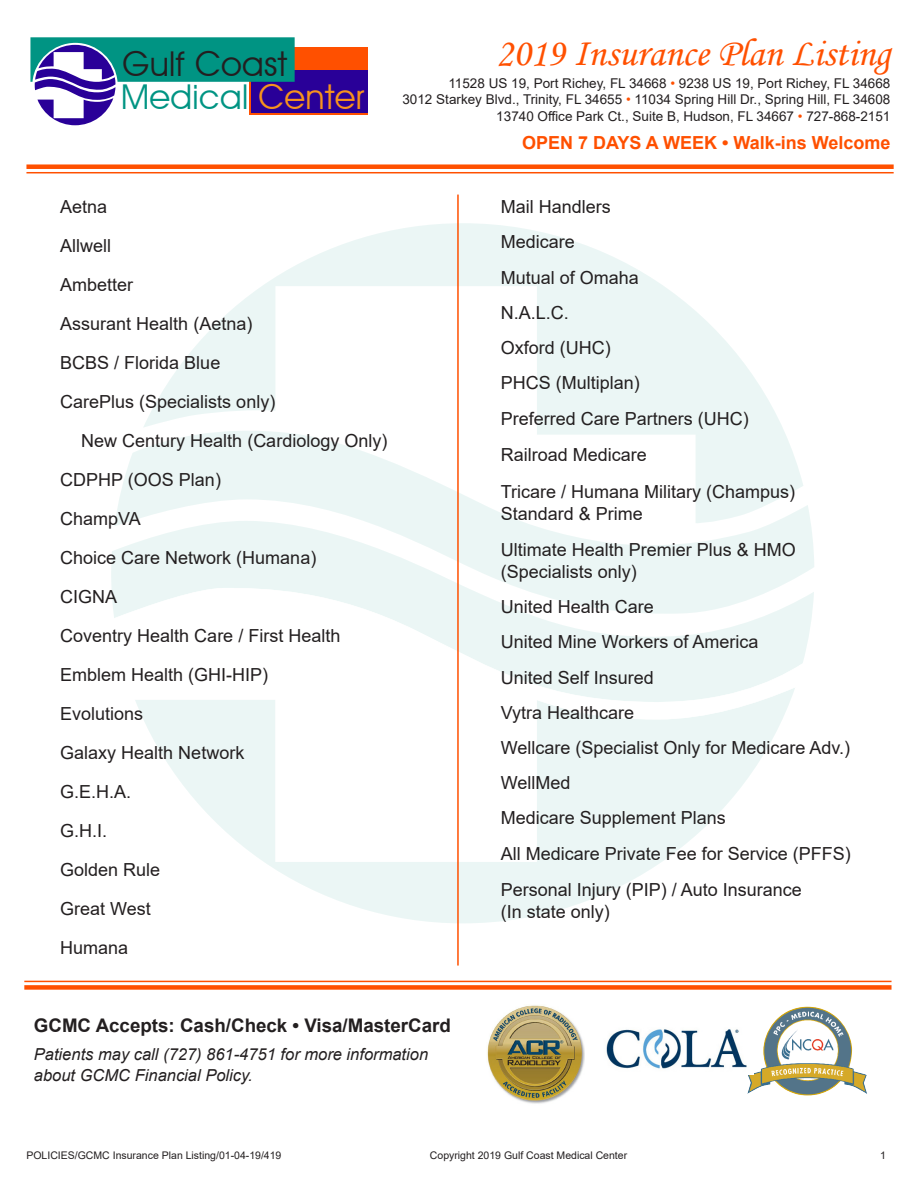
<style>
.page{position:relative;width:918px;height:1188px;background:#fff}
.page>*{position:absolute;margin:0;border:0;box-sizing:border-box;transform-origin:0 0}
.t1{font:39px "Monotype Corsiva";color:#ff5000}
.t2{font:34.2px/32.5px "Avant Garde IT Cby BT";letter-spacing:.01em;color:#231f20}
.t3{font:700 18.75px "Arial";color:#231f20}
.t4{font:18px/21.6px "Arial";color:#231f20}
.t5{font:700 18px "Arial";color:#ff5000}
.t6{font:italic 16.5px/21.6px "Arial";color:#231f20}
.t7{font:13.5px "Arial";color:#231f20}
.t8{font:10.5px "Arial";color:#231f20}
.s1{color:#009483}
.s2{color:#f7931d}
.s3{color:#ff5000}
</style>
<div class="page">
<svg style="left:145px;top:223px;width:636px;height:202px"></svg>
<svg style="left:114px;top:425px;width:700px;height:191px;fill:#ebf6f5"></svg>
<svg style="left:265px;top:862px;width:396px;height:61px;fill:#ebf6f5"></svg>
<svg style="left:114px;top:588px;width:689px;height:274px"></svg>
<div style="left:250px;top:47px;width:118px;height:67px;background:#ff5000"></div>
<div style="left:252px;top:70px;width:116px;height:43px;background:#290098"></div>
<svg style="left:30px;top:37px;width:265px;height:88px"></svg>
<img style="left:747px;top:1007px;width:120px;height:89px">
<img style="left:606px;top:1022px;width:147px;height:53px">
<img style="left:487px;top:1005px;width:98px;height:99px">
<hr style="left:24px;top:981px;width:868px;height:1px;background:#ff5000">
<div style="left:24px;top:985px;width:868px;height:5px;background:#ff5000"></div>
<hr style="left:26px;top:172px;width:868px;height:1px;background:#ff5000">
<div style="left:26px;top:164px;width:868px;height:5px;background:#ff5000"></div>
<hr style="left:457px;top:195px;width:2px;height:771px;background:#ff5000">
<p class="t2" style="left:121px;top:47px;width:245px">Gulf Coast<br><span class="s1">Medical</span> <span class="s2">Center</span></p>
<p class="t1" style="left:496px;top:30px;width:396px">2019 Insurance Plan Listing</p>
<p class="t7" style="left:448px;top:74px;width:443px">11528 US 19, Port Richey, FL 34668 <span class="s3">•</span> 9238 US 19, Port Richey, FL 34668</p>
<p class="t7" style="left:402px;top:90px;width:489px">3012 Starkey Blvd., Trinity, FL 34655 <span class="s3">•</span> 11034 Spring Hill Dr., Spring Hill, FL 34608</p>
<p class="t7" style="left:496px;top:107px;width:396px">13740 Office Park Ct., Suite B, Hudson, FL 34667 <span class="s3">•</span> 727-868-2151</p>
<p class="t5" style="left:522px;top:130px;width:370px">OPEN 7 DAYS A WEEK • Walk-ins Welcome</p>
<p class="t4" style="left:60px;top:196px;width:49px">Aetna</p>
<p class="t4" style="left:60px;top:235px;width:52px">Allwell</p>
<p class="t4" style="left:60px;top:274px;width:75px">Ambetter</p>
<p class="t4" style="left:60px;top:313px;width:194px">Assurant Health (Aetna)</p>
<p class="t4" style="left:60px;top:352px;width:162px">BCBS / Florida Blue</p>
<p class="t4" style="left:60px;top:391px;width:217px">CarePlus (Specialists only)</p>
<p class="t4" style="left:81px;top:430px;width:308px">New Century Health (Cardiology Only)</p>
<p class="t4" style="left:60px;top:469px;width:162px">CDPHP (OOS Plan)</p>
<p class="t4" style="left:60px;top:508px;width:82px">ChampVA</p>
<p class="t4" style="left:60px;top:547px;width:258px">Choice Care Network (Humana)</p>
<p class="t4" style="left:60px;top:586px;width:59px">CIGNA</p>
<p class="t4" style="left:60px;top:625px;width:282px">Coventry Health Care / First Health</p>
<p class="t4" style="left:60px;top:664px;width:210px">Emblem Health (GHI-HIP)</p>
<p class="t4" style="left:60px;top:703px;width:85px">Evolutions</p>
<p class="t4" style="left:60px;top:742px;width:186px">Galaxy Health Network</p>
<p class="t4" style="left:60px;top:781px;width:73px">G.E.H.A.</p>
<p class="t4" style="left:60px;top:820px;width:49px">G.H.I.</p>
<p class="t4" style="left:60px;top:859px;width:102px">Golden Rule</p>
<p class="t4" style="left:60px;top:898px;width:92px">Great West</p>
<p class="t4" style="left:60px;top:937px;width:70px">Humana</p>
<p class="t4" style="left:501px;top:196px;width:112px">Mail Handlers</p>
<p class="t4" style="left:501px;top:231px;width:76px">Medicare</p>
<p class="t4" style="left:501px;top:266px;width:140px">Mutual of Omaha</p>
<p class="t4" style="left:501px;top:302px;width:70px">N.A.L.C.</p>
<p class="t4" style="left:501px;top:337px;width:111px">Oxford (UHC)</p>
<p class="t4" style="left:501px;top:372px;width:141px">PHCS (Multiplan)</p>
<p class="t4" style="left:501px;top:407px;width:250px">Preferred Care Partners (UHC)</p>
<p class="t4" style="left:501px;top:444px;width:148px">Railroad Medicare</p>
<p class="t4" style="left:501px;top:481px;width:296px">Tricare / Humana Military (Champus)<br>Standard &amp; Prime</p>
<p class="t4" style="left:501px;top:539px;width:297px">Ultimate Health Premier Plus &amp; HMO (Specialists only)</p>
<p class="t4" style="left:501px;top:596px;width:155px">United Health Care</p>
<p class="t4" style="left:501px;top:631px;width:259px">United Mine Workers of America</p>
<p class="t4" style="left:501px;top:666px;width:155px">United Self Insured</p>
<p class="t4" style="left:501px;top:702px;width:135px">Vytra Healthcare</p>
<p class="t4" style="left:501px;top:737px;width:351px">Wellcare (Specialist Only for Medicare Adv.)</p>
<p class="t4" style="left:501px;top:772px;width:71px">WellMed</p>
<p class="t4" style="left:501px;top:807px;width:227px">Medicare Supplement Plans</p>
<p class="t4" style="left:501px;top:842px;width:352px">All Medicare Private Fee for Service (PFFS)</p>
<p class="t4" style="left:501px;top:879px;width:303px">Personal Injury (PIP) / Auto Insurance (In state only)</p>
<p class="t3" style="left:34px;top:1012px;width:419px">GCMC Accepts: Cash/Check • Visa/MasterCard</p>
<p class="t6" style="left:34px;top:1043px;width:396px">Patients may call (727) 861-4751 for more information about GCMC Financial Policy.</p>
<p class="t8" style="left:26px;top:1148px;width:257px">POLICIES/GCMC Insurance Plan Listing/01-04-19/419</p>
<p class="t8" style="left:430px;top:1148px;width:199px">Copyright 2019 Gulf Coast Medical Center</p>
<p class="t8" style="left:880px;top:1148px;width:7px">1</p>
</div>
